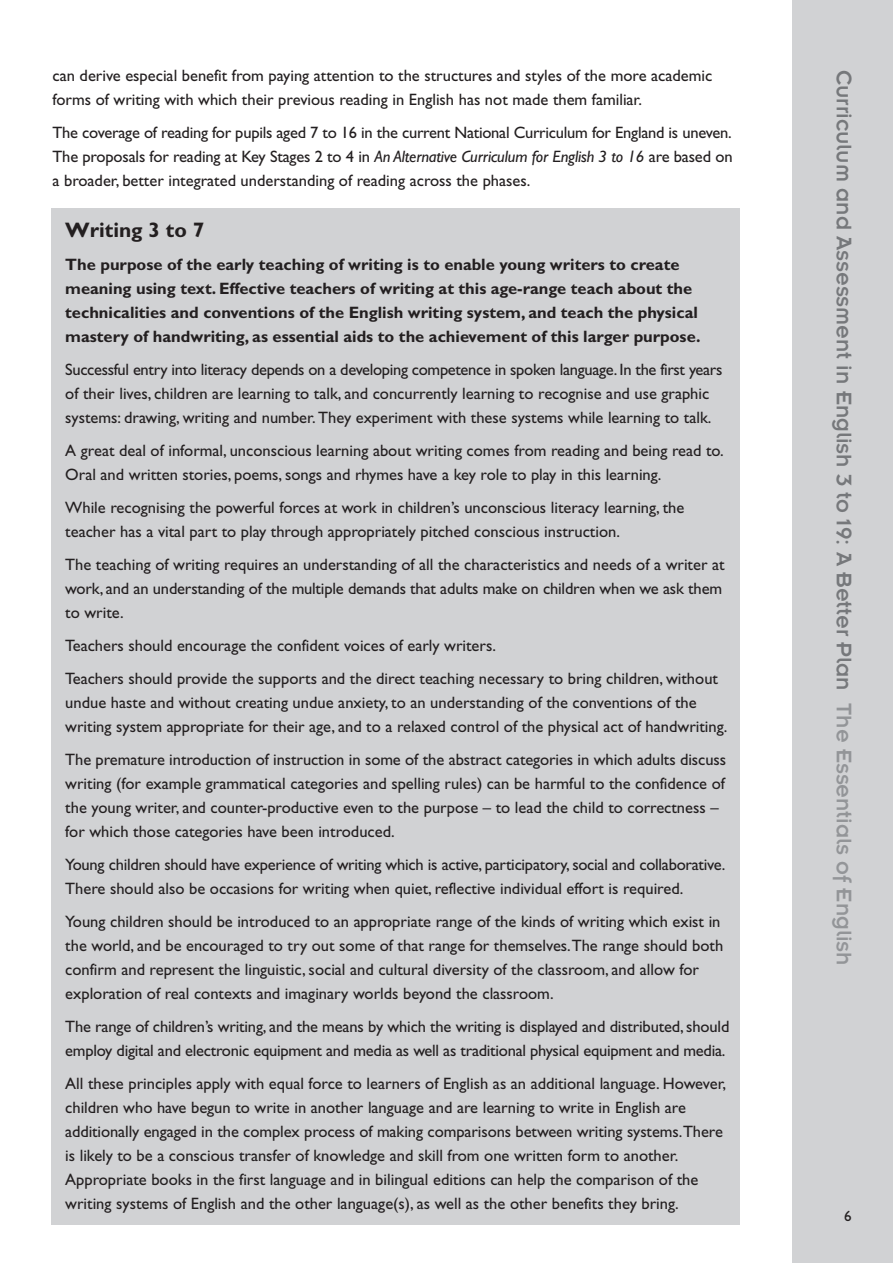
<style>
.page{position:relative;width:893px;height:1263px;background:#fff}
.page>*{position:absolute;margin:0;border:0;box-sizing:border-box;transform-origin:0 0}
.t1{font:23.25px "Insignia";color:#76787b}
.t2{font:700 21px "Gill Sans";color:#231f20}
.t3{font:16.5px/24px "Gill Sans";color:#231f20}
.t4{font:700 16.5px/24px "Gill Sans";color:#231f20}
.t5{font:15px "Gill Sans";color:#231f20}
.s1{font-style:italic}
.s2{color:#939598}
</style>
<div class="page">
<div style="left:51px;top:208px;width:689px;height:1016px;background:#d1d2d4"></div>
<div style="left:792px;top:0;width:101px;height:1263px;background:#d1d2d4"></div>
<p class="t3" style="left:53px;top:65px;width:661px">can derive especial benefit from paying attention to the structures and styles of the more academic forms of writing with which their previous reading in English has not made them familiar.</p>
<p class="t3" style="left:53px;top:122px;width:682px;text-align:justify">The coverage of reading for pupils aged 7 to 16 in the current National Curriculum for England is uneven.<br>The proposals for reading at Key Stages 2 to 4 in <span class="s1">An Alternative Curriculum for English 3 to 16</span> are based on a broader, better integrated understanding of reading across the phases.</p>
<p class="t2" style="left:65px;top:222px;width:140px">Writing 3 to 7</p>
<p class="t4" style="left:65px;top:254px;width:637px">The purpose of the early teaching of writing is to enable young writers to create meaning using text. Effective teachers of writing at this age-range teach about the technicalities and conventions of the English writing system, and teach the physical mastery of handwriting, as essential aids to the achievement of this larger purpose.</p>
<p class="t3" style="left:65px;top:359px;width:659px">Successful entry into literacy depends on a developing competence in spoken language. In the first years of their lives, children are learning to talk, and concurrently learning to recognise and use graphic systems: drawing, writing and number. They experiment with these systems while learning to talk.</p>
<p class="t3" style="left:65px;top:440px;width:660px">A great deal of informal, unconscious learning about writing comes from reading and being read to.<br>Oral and written stories, poems, songs and rhymes have a key role to play in this learning.</p>
<p class="t3" style="left:65px;top:497px;width:621px">While recognising the powerful forces at work in children’s unconscious literacy learning, the teacher has a vital part to play through appropriately pitched conscious instruction.</p>
<p class="t3" style="left:65px;top:554px;width:661px">The teaching of writing requires an understanding of all the characteristics and needs of a writer at work, and an understanding of the multiple demands that adults make on children when we ask them to write.</p>
<p class="t3" style="left:65px;top:630px;width:654px;line-height:33px">Teachers should encourage the confident voices of early writers.<br>Teachers should provide the supports and the direct teaching necessary to bring children, without</p>
<p class="t3" style="left:65px;top:692px;width:664px">undue haste and without creating undue anxiety, to an understanding of the conventions of the writing system appropriate for their age, and to a relaxed control of the physical act of handwriting.</p>
<p class="t3" style="left:65px;top:749px;width:662px">The premature introduction of instruction in some of the abstract categories in which adults discuss writing (for example grammatical categories and spelling rules) can be harmful to the confidence of the young writer, and counter-productive even to the purpose – to lead the child to correctness – for which those categories have been introduced.</p>
<p class="t3" style="left:65px;top:854px;width:662px">Young children should have experience of writing which is active, participatory, social and collaborative.<br>There should also be occasions for writing when quiet, reflective individual effort is required.</p>
<p class="t3" style="left:65px;top:911px;width:660px">Young children should be introduced to an appropriate range of the kinds of writing which exist in the world, and be encouraged to try out some of that range for themselves.The range should both confirm and represent the linguistic, social and cultural diversity of the classroom, and allow for exploration of real contexts and imaginary worlds beyond the classroom.</p>
<p class="t3" style="left:65px;top:1016px;width:666px">The range of children’s writing, and the means by which the writing is displayed and distributed, should employ digital and electronic equipment and media as well as traditional physical equipment and media.</p>
<p class="t3" style="left:65px;top:1073px;width:662px">All these principles apply with equal force to learners of English as an additional language. However, children who have begun to write in another language and are learning to write in English are additionally engaged in the complex process of making comparisons between writing systems.There is likely to be a conscious transfer of knowledge and skill from one written form to another.<br>Appropriate books in the first language and in bilingual editions can help the comparison of the writing systems of English and the other language(s), as well as the other benefits they bring.</p>
<h1 class="t1" style="left:851px;top:70px;width:897px;rotate:90deg">Curriculum and Assessment in English 3 to 19: A Better Plan <span class="s2">The Essentials of English</span></h1>
<p class="t5" style="left:844px;top:1210px;width:9px">6</p>
</div>
